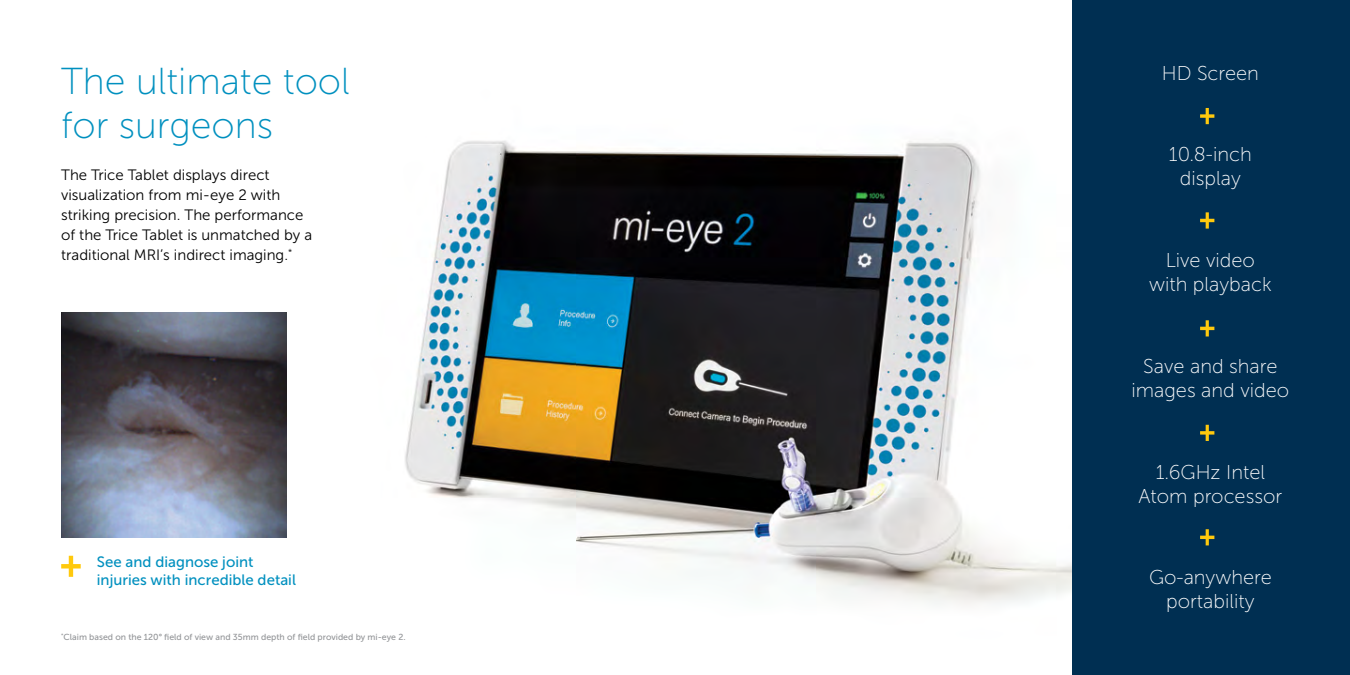
<style>
.page{position:relative;width:1350px;height:675px;background:#fff}
.page>*{position:absolute;margin:0;border:0;box-sizing:border-box;transform-origin:0 0}
.t1{font:37.5px/43.8px "Museo Sans 100";color:#0090bf}
.t2{font:20px/24px "Museo Sans 100";color:#fff;text-align:center}
.t3{font:15px/20px "Museo Sans 300";color:#000}
.t4{font:15px/18px "Museo Sans 500";color:#0090bf}
.t5{font:8.75px "Museo Sans 500";color:#939598}
</style>
<div class="page">
<img style="left:405px;top:18px;width:668px;height:657px">
<div style="left:1073px;top:0;width:277px;height:675px;background:#002f52"></div>
<svg style="left:1200px;top:108px;width:14px;height:16px"></svg>
<svg style="left:1200px;top:212px;width:14px;height:17px"></svg>
<svg style="left:1200px;top:320px;width:14px;height:16px"></svg>
<svg style="left:1200px;top:425px;width:14px;height:16px"></svg>
<svg style="left:1200px;top:529px;width:14px;height:16px"></svg>
<img style="left:61px;top:312px;width:225px;height:225px">
<svg style="left:61px;top:556px;width:20px;height:21px"></svg>
<h1 class="t1" style="left:61px;top:60px;width:290px">The ultimate tool for surgeons</h1>
<p class="t3" style="left:61px;top:165px;width:252px">The Trice Tablet displays direct visualization from mi-eye 2 with striking precision. The performance of the Trice Tablet is unmatched by a traditional MRI’s indirect imaging.<sup>*</sup></p>
<p class="t4" style="left:97px;top:553px;width:201px">See and diagnose joint injuries with incredible detail</p>
<p class="t5" style="left:61px;top:632px;width:346px"><sup>*</sup>Claim based on the 120° field of view and 35mm depth of field provided by mi-eye 2.</p>
<h2 class="t2" style="left:1162px;top:61px;width:99px">HD Screen</h2>
<h2 class="t2" style="left:1169px;top:143px;width:85px">10.8-inch display</h2>
<h2 class="t2" style="left:1149px;top:249px;width:124px">Live video with playback</h2>
<h2 class="t2" style="left:1132px;top:354px;width:159px">Save and share images and video</h2>
<h2 class="t2" style="left:1138px;top:460px;width:145px">1.6GHz Intel<br>Atom processor</h2>
<h2 class="t2" style="left:1149px;top:566px;width:124px">Go-anywhere portability</h2>
</div>
